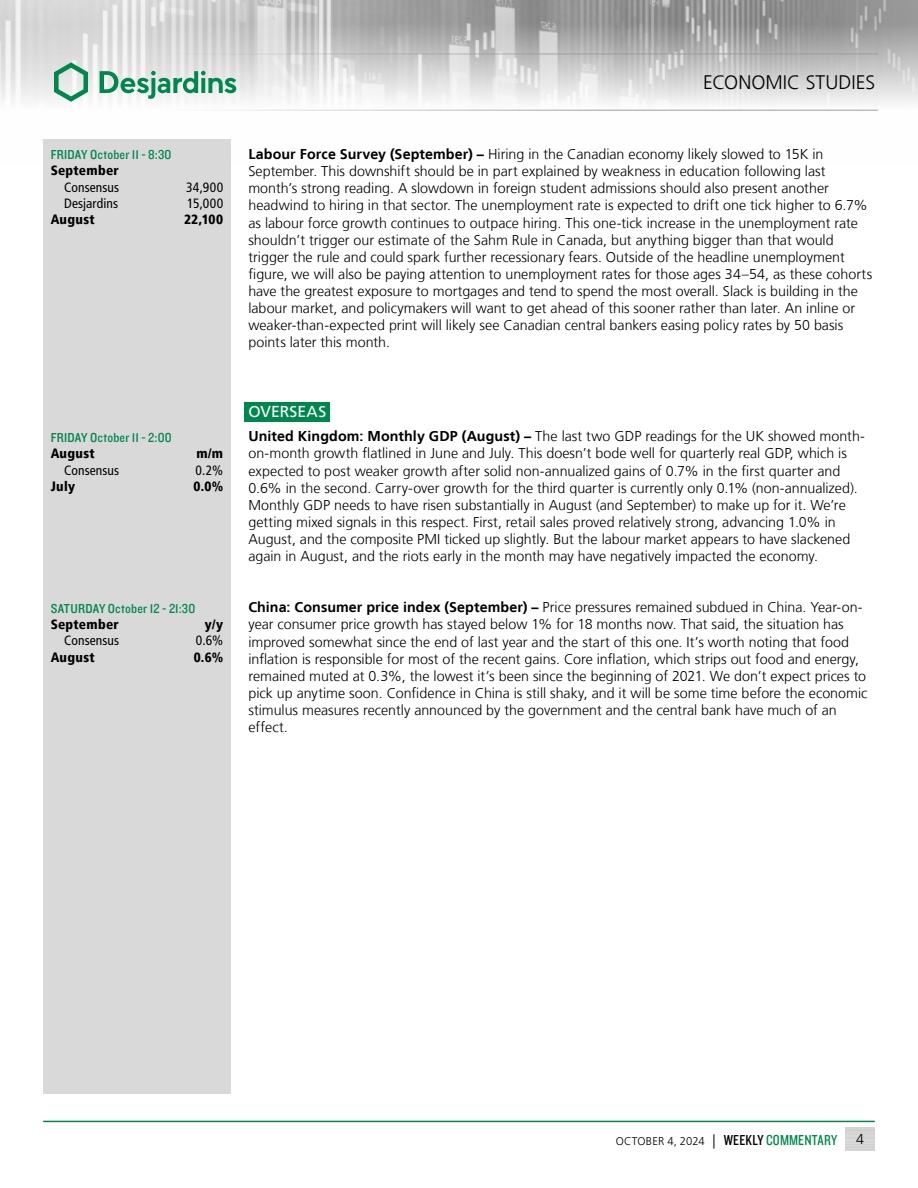
<style>
.page{position:relative;width:918px;height:1188px;background:#fff}
.page>*{position:absolute;margin:0;border:0;box-sizing:border-box;transform-origin:0 0}
.t1{font:300 19.5px "Frutiger LT";letter-spacing:.005em;color:#000}
.t2{font:15.75px "Frutiger LT";letter-spacing:.01em;color:#fff}
.t3{font:300 14.25px/17.1px "Frutiger LT";color:#000}
.t4{font:13.5px "Knockout 30 Junior Welterwt";letter-spacing:.015em;color:#00874e}
.t5{font:900 condensed 13.5px "Frutiger LT";letter-spacing:.02em;color:#000}
.t6{font:condensed 13.5px "Frutiger LT";letter-spacing:.01em;color:#000}
.t7{font:300 11.25px "Frutiger LT";color:#000}
.s1{font-weight:700}
.s2{font-size:14.25px}
.s3{font-family:"Knockout 29 Junior Ltweight";font-weight:400;font-size:15px}
.s4{font-family:"Knockout 29 Junior Ltweight";font-weight:400;font-size:15px;color:#00874e}
</style>
<div class="page">
<img style="left:0;top:0;width:918px;height:110px">
<hr style="left:0;top:54px;width:878px;height:1px;background:#9d9d9c">
<hr style="left:0;top:110px;width:878px;height:1px;background:#9d9d9c">
<svg style="left:54px;top:62px;width:34px;height:40px"></svg>
<svg style="left:100px;top:71px;width:136px;height:28px"></svg>
<hr style="left:43px;top:1121px;width:832px;height:1px;background:#00874e">
<div style="left:244px;top:402px;width:86px;height:20px;background:#00874e"></div>
<div style="left:43px;top:139px;width:188px;height:955px;background:#d9d9d9"></div>
<p class="t4" style="left:51px;top:146px;width:122px">FRIDAY October 11 - 8:30</p>
<p class="t5" style="left:51px;top:163px;width:70px">September</p>
<p class="t6" style="left:64px;top:179px;width:57px">Consensus</p>
<p class="t6" style="left:186px;top:179px;width:38px">34,900</p>
<p class="t6" style="left:64px;top:195px;width:55px">Desjardins</p>
<p class="t6" style="left:187px;top:195px;width:37px">15,000</p>
<p class="t5" style="left:51px;top:211px;width:45px">August</p>
<p class="t5" style="left:184px;top:211px;width:41px">22,100</p>
<p class="t4" style="left:51px;top:429px;width:123px">FRIDAY October 11 - 2:00</p>
<p class="t5" style="left:51px;top:446px;width:45px">August</p>
<p class="t5" style="left:196px;top:446px;width:28px">m/m</p>
<p class="t6" style="left:64px;top:462px;width:57px">Consensus</p>
<p class="t6" style="left:196px;top:462px;width:29px">0.2%</p>
<p class="t5" style="left:51px;top:478px;width:26px">July</p>
<p class="t5" style="left:193px;top:478px;width:31px">0.0%</p>
<p class="t4" style="left:51px;top:599px;width:146px">SATURDAY October 12 - 21:30</p>
<p class="t5" style="left:51px;top:616px;width:70px">September</p>
<p class="t5" style="left:205px;top:616px;width:20px">y/y</p>
<p class="t6" style="left:64px;top:633px;width:57px">Consensus</p>
<p class="t6" style="left:196px;top:633px;width:29px">0.6%</p>
<p class="t5" style="left:51px;top:649px;width:45px">August</p>
<p class="t5" style="left:194px;top:649px;width:31px">0.6%</p>
<h1 class="t1" style="left:703px;top:72px;width:174px">ECONOMIC STUDIES</h1>
<p class="t3" style="left:248px;top:146px;width:625px"><span class="s1">Labour Force Survey (September) –</span> Hiring in the Canadian economy likely slowed to 15K in September. This downshift should be in part explained by weakness in education following last month’s strong reading. A slowdown in foreign student admissions should also present another headwind to hiring in that sector. The unemployment rate is expected to drift one tick higher to 6.7% as labour force growth continues to outpace hiring. This one-tick increase in the unemployment rate shouldn’t trigger our estimate of the Sahm Rule in Canada, but anything bigger than that would trigger the rule and could spark further recessionary fears. Outside of the headline unemployment figure, we will also be paying attention to unemployment rates for those ages 34–54, as these cohorts have the greatest exposure to mortgages and tend to spend the most overall. Slack is building in the labour market, and policymakers will want to get ahead of this sooner rather than later. An inline or weaker-than-expected print will likely see Canadian central bankers easing policy rates by 50 basis points later this month.</p>
<p class="t2" style="left:248px;top:403px;width:79px">OVERSEAS</p>
<p class="t3" style="left:248px;top:428px;width:618px"><span class="s1">United Kingdom: Monthly GDP (August) –</span> The last two GDP readings for the UK showed month&shy;on-month growth flatlined in June and July. This doesn’t bode well for quarterly real GDP, which is expected to post weaker growth after solid non-annualized gains of 0.7% in the first quarter and 0.6% in the second. Carry-over growth for the third quarter is currently only 0.1% (non-annualized).<br>Monthly GDP needs to have risen substantially in August (and September) to make up for it. We’re getting mixed signals in this respect. First, retail sales proved relatively strong, advancing 1.0% in August, and the composite PMI ticked up slightly. But the labour market appears to have slackened again in August, and the riots early in the month may have negatively impacted the economy.</p>
<p class="t3" style="left:248px;top:599px;width:621px"><span class="s1">China: Consumer price index (September) –</span> Price pressures remained subdued in China. Year-on&shy;year consumer price growth has stayed below 1% for 18 months now. That said, the situation has improved somewhat since the end of last year and the start of this one. It’s worth noting that food inflation is responsible for most of the recent gains. Core inflation, which strips out food and energy, remained muted at 0.3%, the lowest it’s been since the beginning of 2021. We don’t expect prices to pick up anytime soon. Confidence in China is still shaky, and it will be some time before the economic stimulus measures recently announced by the government and the central bank have much of an effect.</p>
<p class="t7" style="left:616px;top:1135px;width:223px">OCTOBER 4, 2024 <span class="s2">|</span> <span class="s3">WEEKLY</span> <span class="s4">COMMENTARY</span></p>
<p class="t3" style="left:856px;top:1131px;width:9px">4</p>
</div>
